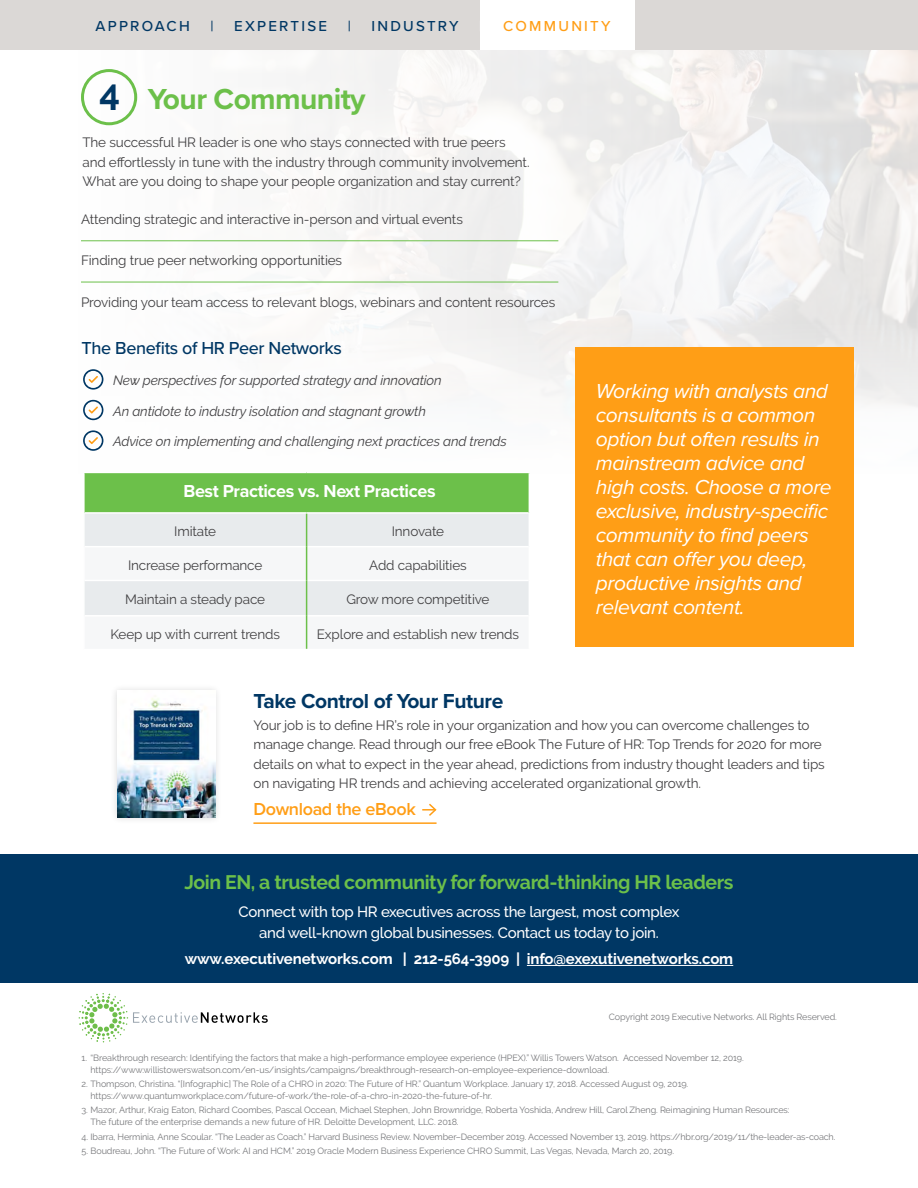
<style>
.page{position:relative;width:918px;height:1188px;background:#fff}
.page>*{position:absolute;margin:0;border:0;box-sizing:border-box;transform-origin:0 0}
.t1{font:700 30px "Proxima Nova";letter-spacing:-.02em;color:#6cc04a}
.t2{font:italic 21px/24px "Proxima Nova";letter-spacing:-.02em;color:#fff}
.t3{font:700 21px "Proxima Nova";letter-spacing:-.02em;color:#003764}
.t4{font:700 19.5px "Raleway";letter-spacing:-.02em;color:#6cc04a}
.t5{font:700 18px "Proxima Nova";letter-spacing:-.02em;color:#fff}
.t6{font:500 18px "Proxima Nova";letter-spacing:-.02em;color:#003764}
.t7{font:600 18px "Proxima Nova";letter-spacing:-.02em;color:#ff9e16}
.t8{font:500 15px/21px "Raleway";letter-spacing:-.02em;color:#fff;text-align:center}
.t9{font:700 15px "Raleway";letter-spacing:-.01em;color:#fff}
.t10{font:500 15px "Proxima Nova";letter-spacing:.15em;color:#003764}
.t11{font:500 15px "Proxima Nova";letter-spacing:.15em;color:#ff9e16}
.t12{font:13.5px/19.5px "Raleway";letter-spacing:-.01em;color:#414042}
.t13{font:italic 13.5px "Raleway";letter-spacing:-.01em;color:#414042}
.t14{font:9px/12px "Raleway";letter-spacing:-.01em;color:#77787b}
.s1{font-family:"Raleway";font-size:36px;color:#003764}
</style>
<div class="page">
<img style="left:79px;top:49px;width:839px;height:262px">
<div style="left:0;top:854px;width:918px;height:129px;background:#003764"></div>
<hr style="left:527px;top:965px;width:206px;height:1px;background:#fff">
<div style="left:575px;top:347px;width:279px;height:300px;background:#ff9e16"></div>
<svg style="left:79px;top:993px;width:189px;height:49px"></svg>
<svg style="left:83px;top:369px;width:20px;height:21px"></svg>
<svg style="left:83px;top:430px;width:20px;height:21px"></svg>
<svg style="left:83px;top:400px;width:20px;height:20px"></svg>
<div style="left:81px;top:69px;width:56px;height:56px;border:3px solid #6cc04a;border-radius:50%"></div>
<hr style="left:81px;top:240px;width:477px;height:1px;background:#6cc04a">
<hr style="left:81px;top:282px;width:477px;height:1px;background:#6cc04a">
<div style="left:84px;top:472px;width:445px;height:41px;background:#6cc04a"></div>
<div style="left:85px;top:514px;width:444px;height:32px;background:#e8ebed"></div>
<svg style="left:85px;top:547px;width:444px;height:102px;fill:#f6f7f8"></svg>
<hr style="left:83px;top:472px;width:224px;height:1px;background:#fff">
<hr style="left:83px;top:473px;width:2px;height:40px;background:#fff">
<hr style="left:307px;top:472px;width:223px;height:1px;background:#fff">
<hr style="left:85px;top:512px;width:222px;height:2px;background:#fff">
<hr style="left:307px;top:512px;width:222px;height:2px;background:#fff">
<hr style="left:85px;top:580px;width:221px;height:1px;background:#fff">
<hr style="left:307px;top:580px;width:222px;height:1px;background:#fff">
<hr style="left:85px;top:615px;width:221px;height:2px;background:#fff">
<hr style="left:307px;top:615px;width:222px;height:2px;background:#fff">
<hr style="left:306px;top:514px;width:1px;height:33px;background:#6cc04a">
<hr style="left:306px;top:547px;width:1px;height:33px;background:#6cc04a">
<hr style="left:306px;top:580px;width:1px;height:36px;background:#6cc04a">
<hr style="left:306px;top:616px;width:1px;height:33px;background:#6cc04a">
<div style="left:0;top:0;width:918px;height:49px;background:#dbd8d6"></div>
<div style="left:480px;top:0;width:154px;height:49px;background:#fff"></div>
<div style="left:110px;top:684px;width:112px;height:141px;background:#000;opacity:.15"></div>
<img style="left:117px;top:699px;width:98px;height:118px">
<svg style="left:422px;top:803px;width:15px;height:13px"></svg>
<hr style="left:253px;top:822px;width:184px;height:2px;background:#ff9e16">
<h3 class="t10" style="left:96px;top:17px;width:96px">APPROACH</h3>
<h3 class="t10" style="left:210px;top:17px;width:5px">|</h3>
<h3 class="t10" style="left:234px;top:17px;width:94px">EXPERTISE</h3>
<h3 class="t10" style="left:348px;top:17px;width:5px">|</h3>
<h3 class="t10" style="left:371px;top:17px;width:89px">INDUSTRY</h3>
<h3 class="t11" style="left:503px;top:17px;width:109px">COMMUNITY</h3>
<h1 class="t1" style="left:99px;top:77px;width:268px"><span class="s1">4</span> Your Community</h1>
<h3 class="t12" style="left:82px;top:133px;width:449px">The successful HR leader is one who stays connected with true peers and effortlessly in tune with the industry through community involvement.<br>What are you doing to shape your people organization and stay current?</h3>
<h3 class="t12" style="left:81px;top:210px;width:383px">Attending strategic and interactive in-person and virtual events</h3>
<h3 class="t12" style="left:81px;top:251px;width:263px">Finding true peer networking opportunities</h3>
<h3 class="t12" style="left:81px;top:292px;width:476px">Providing your team access to relevant blogs, webinars and content resources</h3>
<h3 class="t6" style="left:82px;top:337px;width:262px">The Benefits of HR Peer Networks</h3>
<h3 class="t13" style="left:113px;top:372px;width:330px">New perspectives for supported strategy and innovation</h3>
<h3 class="t13" style="left:113px;top:403px;width:314px">An antidote to industry isolation and stagnant growth</h3>
<h3 class="t13" style="left:113px;top:434px;width:395px">Advice on implementing and challenging next practices and trends</h3>
<h3 class="t5" style="left:183px;top:478px;width:254px">Best Practices vs. Next Practices</h3>
<h3 class="t12" style="left:174px;top:522px;width:43px">Imitate</h3>
<h3 class="t12" style="left:392px;top:522px;width:54px">Innovate</h3>
<h3 class="t12" style="left:128px;top:555px;width:136px">Increase performance</h3>
<h3 class="t12" style="left:369px;top:555px;width:99px">Add capabilities</h3>
<h3 class="t12" style="left:125px;top:590px;width:141px">Maintain a steady pace</h3>
<h3 class="t12" style="left:346px;top:590px;width:145px">Grow more competitive</h3>
<h3 class="t12" style="left:110px;top:624px;width:171px">Keep up with current trends</h3>
<h3 class="t12" style="left:317px;top:624px;width:204px">Explore and establish new trends</h3>
<h2 class="t3" style="left:253px;top:685px;width:251px">Take Control of Your Future</h2>
<p class="t2" style="left:596px;top:379px;width:237px">Working with analysts and consultants is a common option but often results in mainstream advice and high costs. Choose a more exclusive, industry-specific community to find peers that can offer you deep, productive insights and relevant content.</p>
<p class="t12" style="left:253px;top:715px;width:573px">Your job is to define HR’s role in your organization and how you can overcome challenges to manage change. Read through our free eBook The Future of HR: Top Trends for 2020 for more details on what to expect in the year ahead, predictions from industry thought leaders and tips on navigating HR trends and achieving accelerated organizational growth.</p>
<h3 class="t7" style="left:253px;top:796px;width:164px">Download the eBook</h3>
<h3 class="t4" style="left:184px;top:871px;width:551px">Join EN, a trusted community for forward-thinking HR leaders</h3>
<h3 class="t8" style="left:239px;top:901px;width:442px">Connect with top HR executives across the largest, most complex and well-known global businesses. Contact us today to join.</h3>
<h3 class="t9" style="left:185px;top:950px;width:550px">www.executivenetworks.com | 212-564-3909 | info@exexutivenetworks.com</h3>
<p class="t14" style="left:609px;top:1011px;width:230px">Copyright 2019 Executive Networks. All Rights Reserved.</p>
<p class="t14" style="left:91px;top:1051px;width:655px;text-indent:-9px">1. “Breakthrough research: Identifying the factors that make a high-performance employee experience (HPEX).” Willis Towers Watson. Accessed November 12, 2019. https://www.willistowerswatson.com/en-us/insights/campaigns/breakthrough-research-on-employee-experience-download.</p>
<p class="t14" style="left:91px;top:1078px;width:599px;text-indent:-9px">2. Thompson, Christina. “[Infographic] The Role of a CHRO in 2020: The Future of HR.” Quantum Workplace. January 17, 2018. Accessed August 09, 2019. https://www.quantumworkplace.com/future-of-work/the-role-of-a-chro-in-2020-the-future-of-hr.</p>
<p class="t14" style="left:91px;top:1104px;width:701px;text-indent:-9px">3. Mazor, Arthur, Kraig Eaton, Richard Coombes, Pascal Occean, Michael Stephen, John Brownridge, Roberta Yoshida, Andrew Hill, Carol Zheng. Reimagining Human Resources:<br>The future of the enterprise demands a new future of HR. Deloitte Development, LLC. 2018.</p>
<p class="t14" style="left:82px;top:1131px;width:755px">4. Ibarra, Herminia, Anne Scoular. “The Leader as Coach.” Harvard Business Review. November–December 2019. Accessed November 13, 2019. https://hbr.org/2019/11/the-leader-as-coach.</p>
<p class="t14" style="left:82px;top:1145px;width:594px">5. Boudreau, John. “The Future of Work: AI and HCM.” 2019 Oracle Modern Business Experience CHRO Summit, Las Vegas, Nevada, March 20, 2019.</p>
</div>
